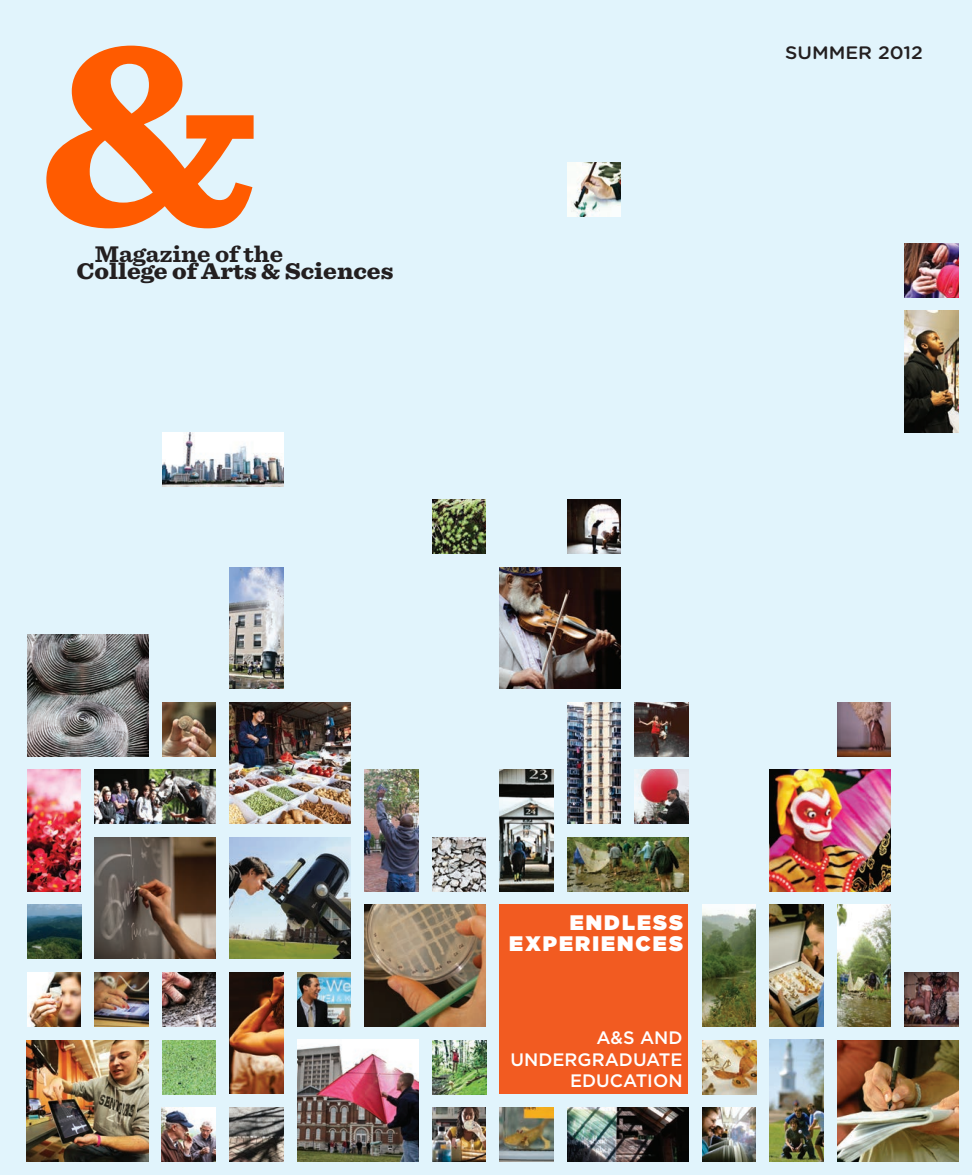
<style>
.page{position:relative;width:972px;height:1175px;background:#fff}
.page>*{position:absolute;margin:0;border:0;box-sizing:border-box;transform-origin:0 0}
.t1{font:700 279.75px "Sentinel";color:#ff5b00;scale:1.07 1}
.t2{font:900 23.7px "Sentinel";color:#231f20;scale:1.07 1}
.t3{font:700 23.7px "Sentinel";color:#231f20;scale:1.07 1}
.t4{font:900 21px/21px "Gotham";letter-spacing:.1em;color:#fff;text-align:right}
.t5{font:500 18px/21.6px "Gotham";color:#fff;text-align:right}
.t6{font:500 18px "Gotham Rounded";color:#231f20;scale:1.07 1}
</style>
<div class="page">
<div style="left:0;top:0;width:972px;height:1174px;background:#e1f4fc"></div>
<img style="left:634px;top:770px;width:54px;height:54px">
<img style="left:837px;top:1040px;width:121px;height:121px">
<img style="left:702px;top:1040px;width:54px;height:54px">
<img style="left:702px;top:1107px;width:54px;height:54px">
<img style="left:770px;top:1040px;width:54px;height:121px">
<img style="left:837px;top:904px;width:54px;height:122px">
<img style="left:904px;top:972px;width:54px;height:54px">
<img style="left:770px;top:904px;width:54px;height:122px">
<img style="left:702px;top:904px;width:54px;height:122px">
<img style="left:567px;top:1107px;width:121px;height:54px">
<img style="left:567px;top:837px;width:121px;height:54px">
<img style="left:770px;top:770px;width:121px;height:121px">
<img style="left:837px;top:702px;width:54px;height:54px">
<img style="left:567px;top:702px;width:54px;height:122px">
<img style="left:500px;top:1107px;width:54px;height:54px">
<img style="left:432px;top:1040px;width:54px;height:54px">
<img style="left:432px;top:1107px;width:54px;height:54px">
<img style="left:364px;top:904px;width:122px;height:122px">
<img style="left:297px;top:1040px;width:121px;height:121px">
<img style="left:297px;top:972px;width:54px;height:54px">
<img style="left:230px;top:837px;width:121px;height:121px">
<img style="left:364px;top:770px;width:54px;height:121px">
<img style="left:567px;top:500px;width:54px;height:54px">
<img style="left:230px;top:972px;width:54px;height:122px">
<img style="left:230px;top:1107px;width:54px;height:54px">
<img style="left:500px;top:770px;width:54px;height:121px">
<img style="left:230px;top:702px;width:121px;height:122px">
<img style="left:500px;top:567px;width:121px;height:121px">
<img style="left:432px;top:837px;width:54px;height:54px">
<img style="left:162px;top:1040px;width:54px;height:54px">
<img style="left:162px;top:1107px;width:54px;height:54px">
<img style="left:27px;top:1040px;width:121px;height:121px">
<img style="left:634px;top:702px;width:54px;height:54px">
<img style="left:904px;top:243px;width:54px;height:54px">
<img style="left:904px;top:310px;width:54px;height:122px">
<img style="left:95px;top:972px;width:54px;height:54px">
<img style="left:27px;top:904px;width:54px;height:54px">
<img style="left:27px;top:972px;width:54px;height:54px">
<img style="left:162px;top:972px;width:54px;height:54px">
<img style="left:94px;top:837px;width:122px;height:121px">
<img style="left:27px;top:770px;width:54px;height:121px">
<img style="left:94px;top:770px;width:122px;height:54px">
<img style="left:27px;top:634px;width:121px;height:122px">
<img style="left:162px;top:702px;width:54px;height:54px">
<img style="left:230px;top:567px;width:54px;height:121px">
<img style="left:432px;top:500px;width:54px;height:54px">
<img style="left:162px;top:432px;width:122px;height:54px">
<img style="left:567px;top:162px;width:54px;height:54px">
<div style="left:500px;top:904px;width:188px;height:190px;background:#f25b21"></div>
<h1 class="t1" style="left:37px;top:-90px;width:211px">&amp;</h1>
<h2 class="t2" style="left:77px;top:252px;width:298px">College of Arts &amp; Sciences</h2>
<h2 class="t3" style="left:95px;top:235px;width:178px">Magazine of the</h2>
<p class="t6" style="left:785px;top:39px;width:130px">SUMMER 2012</p>
<p class="t4" style="left:509px;top:911px;width:175px">ENDLESS<br>EXPERIENCES</p>
<p class="t5" style="left:511px;top:1026px;width:173px">A&amp;S AND<br>UNDERGRADUATE<br>EDUCATION</p>
</div>
